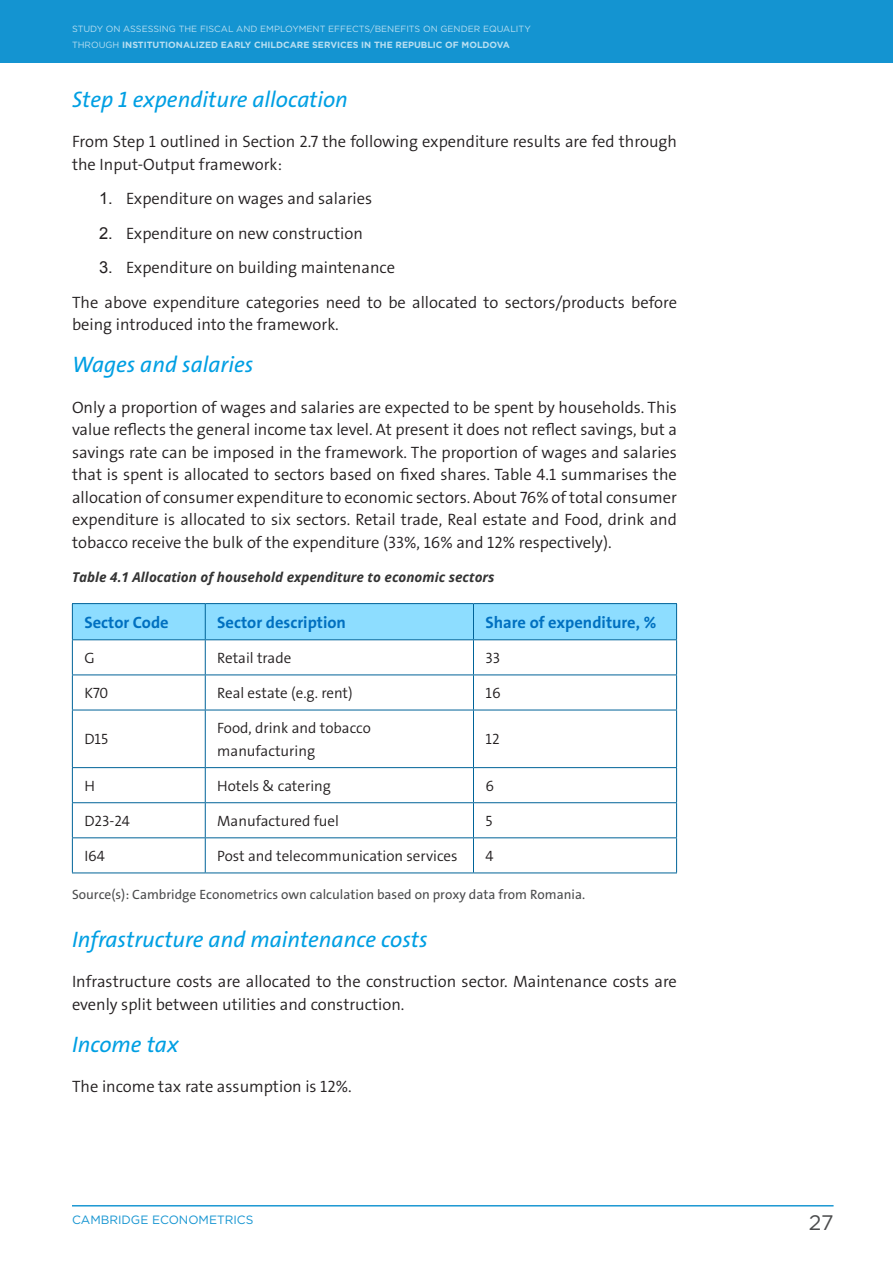
<style>
.page{position:relative;width:893px;height:1263px;background:#fff}
.page>*{position:absolute;margin:0;border:0;box-sizing:border-box;transform-origin:0 0}
.CAPITOL{font:italic 22.5px "The Sans";color:#009fe3}
.t1{font:21px "Gotham";color:#4b4c4d}
.t2{font:300 16.5px/22.5px "The Sans";color:#231f20}
.t3{font:700 16.5px "The Sans";color:#0070c0}
.t4{font:300 15px/22.5px "The Sans";color:#231f20}
.POD_tabelo{font:13.5px "The Sans";color:#4b4c4d}
.Table{font:italic 700 13.5px "Open Sans";color:#333}
.t5{font:12px "Gotham";color:#1494d1}
.t6{font:9px/16.5px "Gotham";color:#fff}
.s1{font-weight:700}
.s2{font-family:"Arial";font-weight:400}
</style>
<div class="page">
<div style="left:0;top:0;width:892px;height:63px;background:#1494d1"></div>
<hr style="left:892px;top:0;width:1px;height:63px;background:#1494d1">
<hr style="left:72px;top:1205px;width:762px;height:1px;background:#1494d1">
<div style="left:73px;top:604px;width:603px;height:35px;background:#8dddff"></div>
<hr style="left:72px;top:603px;width:133px;height:1px;background:#006398">
<hr style="left:72px;top:604px;width:1px;height:35px;background:#006398">
<hr style="left:205px;top:603px;width:268px;height:1px;background:#006398">
<hr style="left:205px;top:604px;width:1px;height:35px;background:#006398">
<hr style="left:473px;top:603px;width:204px;height:1px;background:#006398">
<hr style="left:473px;top:604px;width:1px;height:35px;background:#006398">
<hr style="left:676px;top:604px;width:1px;height:35px;background:#006398">
<hr style="left:72px;top:639px;width:133px;height:1px;background:#006398">
<hr style="left:72px;top:640px;width:1px;height:34px;background:#006398">
<hr style="left:205px;top:639px;width:268px;height:1px;background:#006398">
<hr style="left:205px;top:640px;width:1px;height:34px;background:#006398">
<hr style="left:473px;top:639px;width:204px;height:1px;background:#006398">
<hr style="left:473px;top:640px;width:1px;height:34px;background:#006398">
<hr style="left:676px;top:640px;width:1px;height:34px;background:#006398">
<hr style="left:72px;top:674px;width:133px;height:1px;background:#006398">
<hr style="left:72px;top:675px;width:1px;height:35px;background:#006398">
<hr style="left:205px;top:674px;width:268px;height:1px;background:#006398">
<hr style="left:205px;top:675px;width:1px;height:35px;background:#006398">
<hr style="left:473px;top:674px;width:204px;height:1px;background:#006398">
<hr style="left:473px;top:675px;width:1px;height:35px;background:#006398">
<hr style="left:676px;top:675px;width:1px;height:35px;background:#006398">
<hr style="left:72px;top:710px;width:133px;height:1px;background:#006398">
<hr style="left:72px;top:710px;width:1px;height:57px;background:#006398">
<hr style="left:205px;top:710px;width:268px;height:1px;background:#006398">
<hr style="left:205px;top:710px;width:1px;height:57px;background:#006398">
<hr style="left:473px;top:710px;width:204px;height:1px;background:#006398">
<hr style="left:473px;top:710px;width:1px;height:57px;background:#006398">
<hr style="left:676px;top:710px;width:1px;height:57px;background:#006398">
<hr style="left:72px;top:767px;width:133px;height:1px;background:#006398">
<hr style="left:72px;top:768px;width:1px;height:34px;background:#006398">
<hr style="left:205px;top:767px;width:268px;height:1px;background:#006398">
<hr style="left:205px;top:768px;width:1px;height:34px;background:#006398">
<hr style="left:473px;top:767px;width:204px;height:1px;background:#006398">
<hr style="left:473px;top:768px;width:1px;height:34px;background:#006398">
<hr style="left:676px;top:768px;width:1px;height:34px;background:#006398">
<hr style="left:72px;top:802px;width:133px;height:1px;background:#006398">
<hr style="left:72px;top:803px;width:1px;height:34px;background:#006398">
<hr style="left:205px;top:802px;width:268px;height:1px;background:#006398">
<hr style="left:205px;top:803px;width:1px;height:34px;background:#006398">
<hr style="left:473px;top:802px;width:204px;height:1px;background:#006398">
<hr style="left:473px;top:803px;width:1px;height:34px;background:#006398">
<hr style="left:676px;top:803px;width:1px;height:34px;background:#006398">
<hr style="left:72px;top:837px;width:133px;height:1px;background:#006398">
<hr style="left:72px;top:838px;width:1px;height:34px;background:#006398">
<hr style="left:205px;top:837px;width:268px;height:1px;background:#006398">
<hr style="left:205px;top:838px;width:1px;height:34px;background:#006398">
<hr style="left:473px;top:837px;width:204px;height:1px;background:#006398">
<hr style="left:473px;top:838px;width:1px;height:34px;background:#006398">
<hr style="left:676px;top:838px;width:1px;height:34px;background:#006398">
<hr style="left:72px;top:872px;width:133px;height:1px;background:#006398">
<hr style="left:205px;top:872px;width:268px;height:1px;background:#006398">
<hr style="left:473px;top:872px;width:204px;height:1px;background:#006398">
<p class="t6" style="left:72px;top:20px;width:460px">STUDY ON ASSESSING THE FISCAL AND EMPLOYMENT EFFECTS/BENEFITS ON GENDER EQUALITY<br>THROUGH <span class="s1">INSTITUTIONALIZED EARLY CHILDCARE SERVICES IN THE REPUBLIC OF MOLDOVA</span></p>
<p class="CAPITOL" style="left:72px;top:85px;width:277px">Step 1 expenditure allocation</p>
<p class="t2" style="left:72px;top:130px;width:606px">From Step 1 outlined in Section 2.7 the following expenditure results are fed through the Input-Output framework:</p>
<p class="t2" style="left:99px;top:187px;width:275px"><span class="s2">1.</span> Expenditure on wages and salaries</p>
<p class="t2" style="left:99px;top:222px;width:265px"><span class="s2">2.</span> Expenditure on new construction</p>
<p class="t2" style="left:99px;top:256px;width:298px"><span class="s2">3.</span> Expenditure on building maintenance</p>
<p class="t2" style="left:72px;top:291px;width:606px">The above expenditure categories need to be allocated to sectors/products before being introduced into the framework.</p>
<p class="CAPITOL" style="left:72px;top:350px;width:183px">Wages and salaries</p>
<p class="t2" style="left:72px;top:396px;width:606px;text-align:justify">Only a proportion of wages and salaries are expected to be spent by households. This value reflects the general income tax level. At present it does not reflect savings, but a savings rate can be imposed in the framework. The proportion of wages and salaries that is spent is allocated to sectors based on fixed shares. Table 4.1 summarises the allocation of consumer expenditure to economic sectors. About 76% of total consumer expenditure is allocated to six sectors. Retail trade, Real estate and Food, drink and tobacco receive the bulk of the expenditure (33%, 16% and 12% respectively).</p>
<p class="Table" style="left:72px;top:568px;width:424px">Table 4.1 Allocation of household expenditure to economic sectors</p>
<p class="t3" style="left:84px;top:612px;width:86px">Sector Code</p>
<p class="t3" style="left:217px;top:612px;width:130px">Sector description</p>
<p class="t3" style="left:485px;top:612px;width:172px">Share of expenditure, %</p>
<p class="t4" style="left:84px;top:647px;width:12px">G</p>
<p class="t4" style="left:217px;top:647px;width:76px">Retail trade</p>
<p class="t4" style="left:485px;top:647px;width:16px">33</p>
<p class="t4" style="left:84px;top:682px;width:25px">K70</p>
<p class="t4" style="left:217px;top:682px;width:137px">Real estate (e.g. rent)</p>
<p class="t4" style="left:485px;top:682px;width:17px">16</p>
<p class="t4" style="left:84px;top:728px;width:25px">D15</p>
<p class="t4" style="left:217px;top:717px;width:155px">Food, drink and tobacco manufacturing</p>
<p class="t4" style="left:485px;top:728px;width:16px">12</p>
<p class="t4" style="left:84px;top:774px;width:12px">H</p>
<p class="t4" style="left:217px;top:774px;width:115px">Hotels &amp; catering</p>
<p class="t4" style="left:485px;top:774px;width:10px">6</p>
<p class="t4" style="left:84px;top:810px;width:47px">D23-24</p>
<p class="t4" style="left:217px;top:810px;width:123px">Manufactured fuel</p>
<p class="t4" style="left:485px;top:810px;width:8px">5</p>
<p class="t4" style="left:84px;top:845px;width:22px">I64</p>
<p class="t4" style="left:217px;top:845px;width:242px">Post and telecommunication services</p>
<p class="t4" style="left:485px;top:845px;width:10px">4</p>
<p class="POD_tabelo" style="left:72px;top:885px;width:515px">Source(s): Cambridge Econometrics own calculation based on proxy data from Romania.</p>
<p class="CAPITOL" style="left:72px;top:925px;width:357px">Infrastructure and maintenance costs</p>
<p class="t2" style="left:72px;top:971px;width:606px">Infrastructure costs are allocated to the construction sector. Maintenance costs are evenly split between utilities and construction.</p>
<p class="CAPITOL" style="left:72px;top:1030px;width:108px">Income tax</p>
<p class="t2" style="left:72px;top:1076px;width:281px">The income tax rate assumption is 12%.</p>
<p class="t5" style="left:72px;top:1212px;width:183px">CAMBRIDGE ECONOMETRICS</p>
<p class="t1" style="left:809px;top:1209px;width:26px">27</p>
</div>
